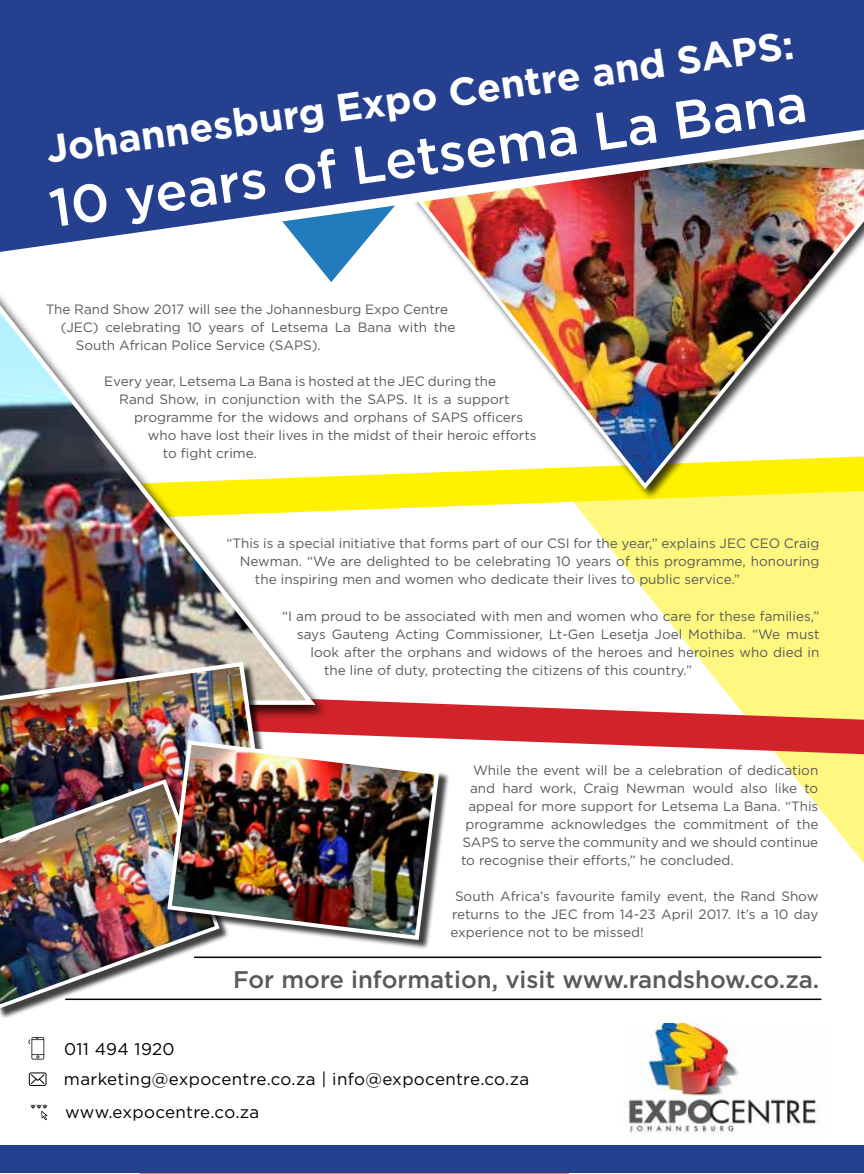
<style>
.page{position:relative;width:864px;height:1174px;background:#fff}
.page>*{position:absolute;margin:0;border:0;box-sizing:border-box;transform-origin:0 0}
.t1{font:500 53.4px "Gotham";color:#fff}
.t2{font:700 39.15px "Gotham";color:#fff}
.t3{font:500 24px "Gotham";color:#58595b}
.t4{font:16.95px/29.7px "Gotham";letter-spacing:.02em;color:#000}
.t5{font:13.5px/18px "Gotham";color:#58595b;text-align:justify}
</style>
<div class="page">
<svg style="left:590px;top:523px;width:273px;height:339px;fill:#fff880"></svg>
<svg style="left:329px;top:475px;width:534px;height:48px;fill:#fff880"></svg>
<svg style="left:278px;top:687px;width:585px;height:67px;fill:#d2232a"></svg>
<div style="left:349px;top:114px;width:514px;height:387px;background:#000;opacity:.75"></div>
<img style="left:346px;top:272px;width:517px;height:220px">
<div style="left:0;top:265px;width:329px;height:455px;background:#000;opacity:.75"></div>
<img style="left:0;top:272px;width:320px;height:437px">
<img style="left:0;top:0;width:863px;height:272px">
<div style="left:0;top:1008px;width:863px;height:164px;background:#25408f"></div>
<div style="left:0;top:911px;width:863px;height:233px;background:#fff"></div>
<img style="left:625px;top:1023px;width:194px;height:112px">
<svg style="left:30px;top:1104px;width:17px;height:16px"></svg>
<svg style="left:29px;top:1072px;width:18px;height:13px"></svg>
<svg style="left:29px;top:1037px;width:15px;height:22px"></svg>
<hr style="left:194px;top:956px;width:627px;height:2px;background:#000">
<hr style="left:65px;top:998px;width:756px;height:2px;background:#000">
<img style="left:0;top:659px;width:270px;height:118px">
<div style="left:0;top:781px;width:229px;height:238px;background:#000;opacity:.75"></div>
<img style="left:0;top:777px;width:222px;height:234px">
<div style="left:169px;top:742px;width:280px;height:208px;background:#000;opacity:.75"></div>
<img style="left:165px;top:738px;width:276px;height:204px">
<h2 class="t2" style="left:43px;top:124px;width:756px;rotate:-8deg">Johannesburg Expo Centre and SAPS:</h2>
<h1 class="t1" style="left:45px;top:174px;width:765px;rotate:-8deg">10 years of Letsema La Bana</h1>
<p class="t5" style="left:46px;top:299px;width:404px">The Rand Show 2017 will see the Johannesburg Expo Centre</p>
<p class="t5" style="left:61px;top:317px;width:396px">(JEC) celebrating 10 years of Letsema La Bana with the</p>
<p class="t5" style="left:76px;top:335px;width:246px">South African Police Service (SAPS).</p>
<p class="t5" style="left:104px;top:371px;width:393px">Every year, Letsema La Bana is hosted at the JEC during the</p>
<p class="t5" style="left:119px;top:389px;width:392px">Rand Show, in conjunction with the SAPS. It is a support</p>
<p class="t5" style="left:134px;top:407px;width:390px">programme for the widows and orphans of SAPS officers</p>
<p class="t5" style="left:148px;top:425px;width:390px">who have lost their lives in the midst of their heroic efforts</p>
<p class="t5" style="left:163px;top:443px;width:96px">to fight crime.</p>
<p class="t5" style="left:226px;top:534px;width:594px">“This is a special initiative that forms part of our CSI for the year,” explains JEC CEO Craig</p>
<p class="t5" style="left:240px;top:552px;width:580px">Newman. “We are delighted to be celebrating 10 years of this programme, honouring</p>
<p class="t5" style="left:255px;top:570px;width:486px">the inspiring men and women who dedicate their lives to public service.”</p>
<p class="t5" style="left:282px;top:606px;width:538px">“I am proud to be associated with men and women who care for these families,”</p>
<p class="t5" style="left:297px;top:624px;width:523px">says Gauteng Acting Commissioner, Lt-Gen Lesetja Joel Mothiba. “We must</p>
<p class="t5" style="left:310px;top:642px;width:510px">look after the orphans and widows of the heroes and heroines who died in</p>
<p class="t5" style="left:324px;top:660px;width:369px">the line of duty, protecting the citizens of this country.”</p>
<p class="t5" style="left:473px;top:760px;width:347px">While the event will be a celebration of dedication</p>
<p class="t5" style="left:470px;top:778px;width:350px">and hard work, Craig Newman would also like to</p>
<p class="t5" style="left:468px;top:796px;width:351px">appeal for more support for Letsema La Bana. “This</p>
<p class="t5" style="left:465px;top:814px;width:354px">programme acknowledges the commitment of the</p>
<p class="t5" style="left:462px;top:832px;width:357px">SAPS to serve the community and we should continue</p>
<p class="t5" style="left:461px;top:850px;width:274px">to recognise their efforts,” he concluded.</p>
<p class="t5" style="left:450px;top:886px;width:369px;text-indent:4px">South Africa’s favourite family event, the Rand Show returns to the JEC from 14-23 April 2017. It’s a 10 day experience not to be missed!</p>
<h3 class="t3" style="left:233px;top:963px;width:587px">For more information, visit www.randshow.co.za.</h3>
<p class="t4" style="left:64px;top:1033px;width:466px">011 494 1920<br>marketing@expocentre.co.za | info@expocentre.co.za</p>
<p class="t4" style="left:65px;top:1096px;width:195px">www.expocentre.co.za</p>
</div>
